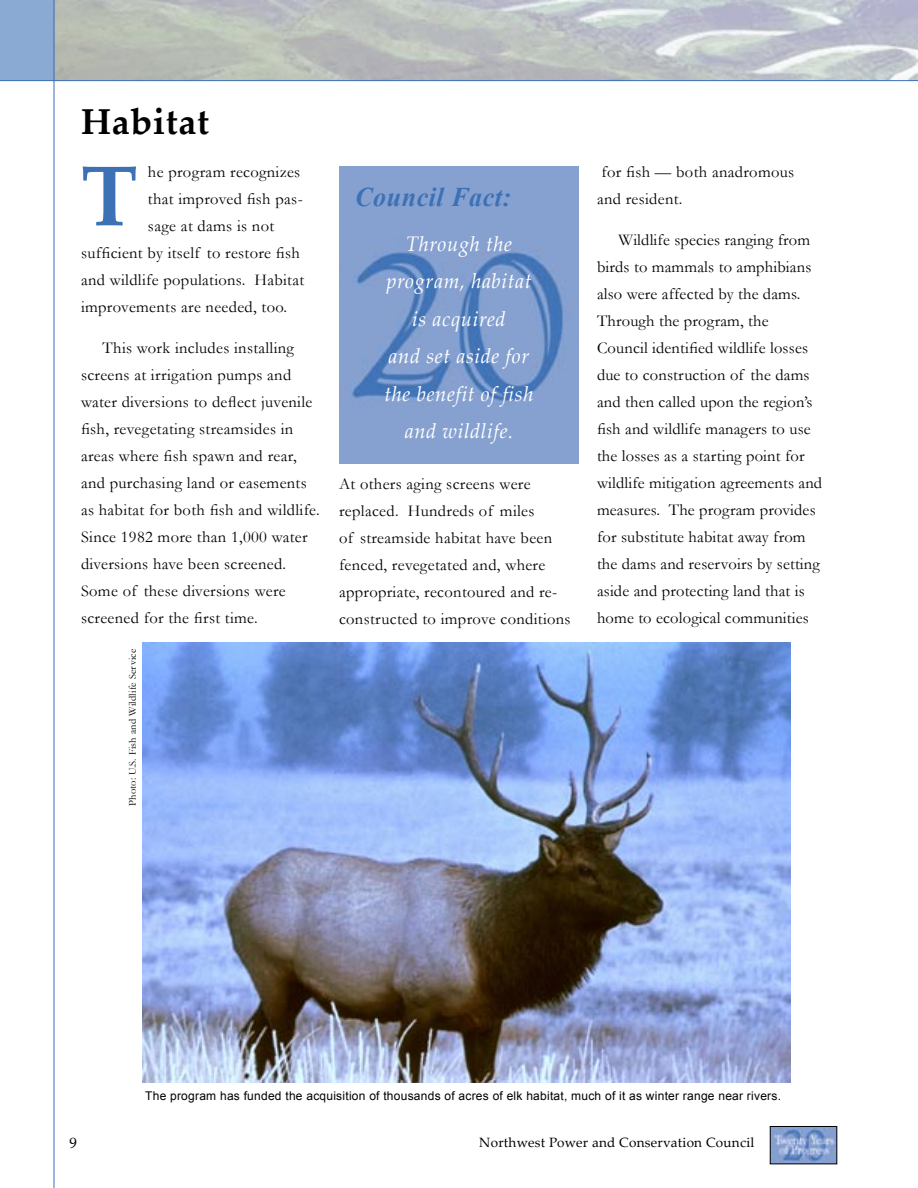
<style>
.page{position:relative;width:918px;height:1188px;background:#fff}
.page>*{position:absolute;margin:0;border:0;box-sizing:border-box;transform-origin:0 0}
.body{font:700 85.05px "Palatino Linotype";color:#3c71b6}
.header_1{font:700 36px "Palatino Linotype";letter-spacing:.02em;color:#000}
.t1{font:italic 700 27px "Times New Roman";letter-spacing:.02em;color:#3c71b6;scale:.96 1}
.pull_quote{font:italic 21px/37.5px "Palatino Linotype";letter-spacing:.03em;color:#fff;text-align:center;scale:.96 1}
.body-2{font:16.5px/27px "Garamond";letter-spacing:.02em;color:#000}
.t2{font:15px "Palatino Linotype";color:#000}
.t3{font:13.5px "Palatino Linotype";letter-spacing:.02em;color:#000}
.t4{font:12px "Arial";letter-spacing:.02em;color:#000}
.header_1-2{font:10.5px "Garamond";letter-spacing:.02em;color:#000}
</style>
<div class="page">
<svg style="left:55px;top:0;width:862px;height:81px;background:#bcc1c2"></svg>
<img style="left:772px;top:1128px;width:63px;height:34px">
<div style="left:770px;top:1126px;width:67px;height:38px;border:1px solid #000"></div>
<div style="left:0;top:0;width:54px;height:81px;background:#8aaad3"></div>
<hr style="left:0;top:80px;width:54px;height:1px;background:#3c71b6">
<hr style="left:54px;top:0;width:1px;height:1188px;background:#3c71b6">
<svg style="left:917px;top:0;width:1px;height:81px"></svg>
<img style="left:339px;top:166px;width:240px;height:297px">
<img style="left:142px;top:643px;width:648px;height:439px">
<p class="header_1" style="left:81px;top:97px;width:130px">Habitat</p>
<p class="body" style="left:81px;top:136px;width:58px">T</p>
<p class="body-2" style="left:148px;top:158px;width:154px">he program recognizes</p>
<p class="body-2" style="left:148px;top:185px;width:156px">that improved fish pas-</p>
<p class="body-2" style="left:148px;top:212px;width:128px">sage at dams is not</p>
<p class="body-2" style="left:81px;top:239px;width:220px">sufficient by itself to restore fish</p>
<p class="body-2" style="left:81px;top:266px;width:225px">and wildlife populations. Habitat</p>
<p class="body-2" style="left:81px;top:293px;width:207px">improvements are needed, too.</p>
<p class="body-2" style="left:81px;top:334px;width:240px;text-indent:22px">This work includes installing screens at irrigation pumps and water diversions to deflect juvenile fish, revegetating streamsides in areas where fish spawn and rear, and purchasing land or easements as habitat for both fish and wildlife.<br>Since 1982 more than 1,000 water diversions have been screened.<br>Some of these diversions were screened for the first time.</p>
<p class="header_1-2" style="left:126px;top:806px;width:159px;rotate:-90deg">Photo: U.S. Fish and Wildlife Service</p>
<p class="t1" style="left:355px;top:179px;width:164px">Council Fact:</p>
<p class="pull_quote" style="left:384px;top:224px;width:157px">Through the program, habitat is acquired<br>and set aside for the benefit of fish and wildlife.</p>
<p class="body-2" style="left:339px;top:470px;width:233px">At others aging screens were replaced. Hundreds of miles<br>of streamside habitat have been fenced, revegetated and, where appropriate, recontoured and re&shy;constructed to improve conditions</p>
<p class="body-2" style="left:597px;top:158px;width:199px">for fish — both anadromous and resident.</p>
<p class="body-2" style="left:597px;top:226px;width:227px;text-indent:22px">Wildlife species ranging from birds to mammals to amphibians also were affected by the dams.<br>Through the program, the<br>Council identified wildlife losses due to construction of the dams and then called upon the region’s fish and wildlife managers to use the losses as a starting point for wildlife mitigation agreements and measures. The program provides for substitute habitat away from the dams and reservoirs by setting aside and protecting land that is home to ecological communities</p>
<p class="t4" style="left:145px;top:1088px;width:637px">The program has funded the acquisition of thousands of acres of elk habitat, much of it as winter range near rivers.</p>
<p class="t2" style="left:69px;top:1132px;width:9px">9</p>
<p class="t3" style="left:479px;top:1133px;width:277px">Northwest Power and Conservation Council</p>
</div>
